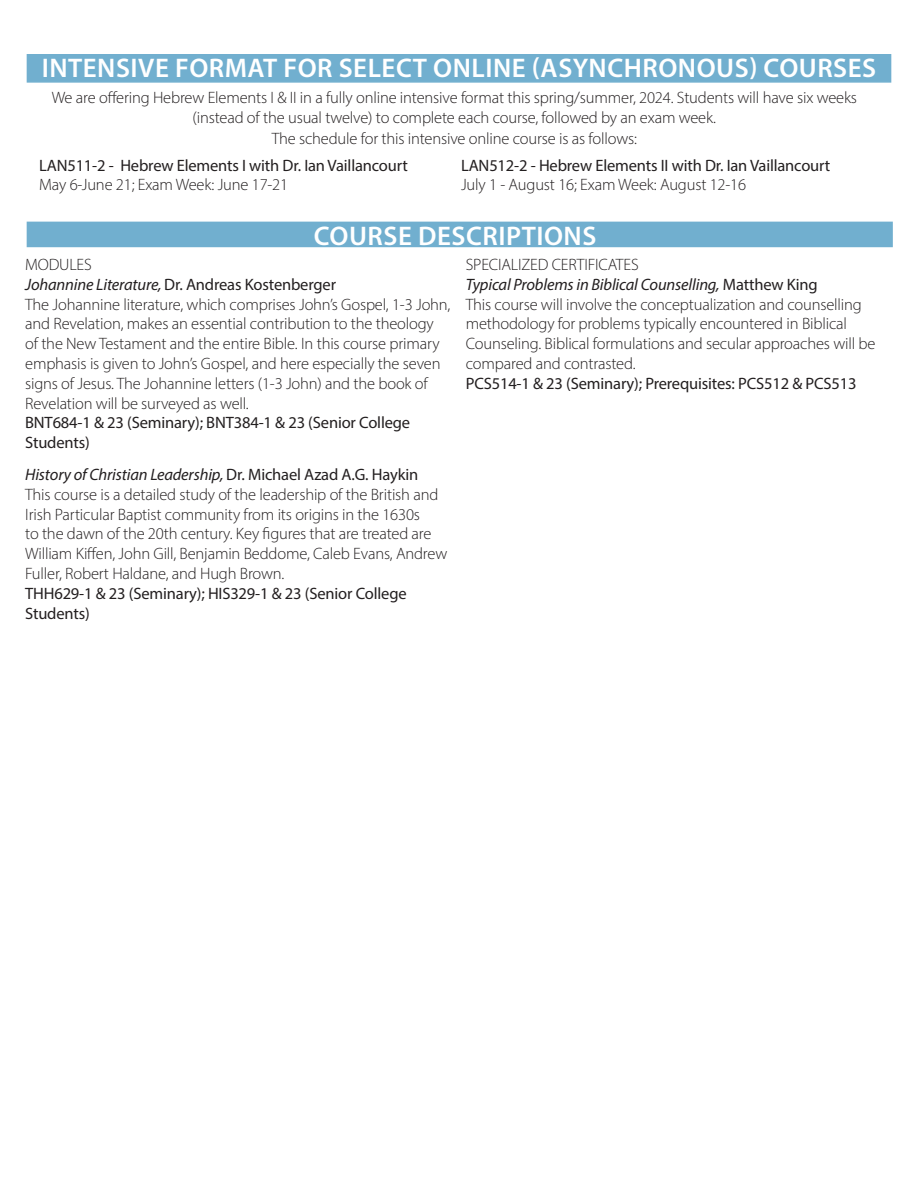
<style>
.page{position:relative;width:918px;height:1188px;background:#fff}
.page>*{position:absolute;margin:0;border:0;box-sizing:border-box;transform-origin:0 0}
.t1{font:600 27px "Myriad Pro";letter-spacing:.02em;color:#fff}
.t2{font:300 16.5px/19.8px "Myriad Pro";letter-spacing:-.01em;color:#231f20}
.t3{font:16.5px "Myriad Pro";letter-spacing:-.01em;color:#231f20}
.t4{font:italic 16.5px "Myriad Pro";letter-spacing:-.01em;color:#231f20}
.s1{font-style:italic}
.s2{font-style:normal}
</style>
<div class="page">
<div style="left:27px;top:54px;width:864px;height:29px;background:#71afcf;border:2px solid #71afcf"></div>
<div style="left:27px;top:222px;width:866px;height:25px;background:#71afcf"></div>
<p class="t1" style="left:42px;top:51px;width:836px">INTENSIVE FORMAT FOR SELECT ONLINE (ASYNCHRONOUS) COURSES</p>
<p class="t2" style="left:52px;top:87px;width:807px;text-align:center">We are offering Hebrew Elements I &amp; II in a fully online intensive format this spring/summer, 2024. Students will have six weeks (instead of the usual twelve) to complete each course, followed by an exam week.</p>
<p class="t2" style="left:272px;top:129px;width:367px">The schedule for this intensive online course is as follows:</p>
<p class="t3" style="left:39px;top:155px;width:370px">LAN511-2 - Hebrew Elements I with Dr. Ian Vaillancourt</p>
<p class="t2" style="left:39px;top:175px;width:251px">May 6-June 21; Exam Week: June 17-21</p>
<p class="t3" style="left:461px;top:155px;width:371px">LAN512-2 - Hebrew Elements II with Dr. Ian Vaillancourt</p>
<p class="t2" style="left:461px;top:175px;width:287px">July 1 - August 16; Exam Week: August 12-16</p>
<p class="t1" style="left:314px;top:218px;width:284px">COURSE DESCRIPTIONS</p>
<p class="t2" style="left:25px;top:254px;width:68px">MODULES</p>
<p class="t3" style="left:25px;top:274px;width:312px"><span class="s1">Johannine Literature,</span> Dr. Andreas Kostenberger</p>
<p class="t2" style="left:25px;top:294px;width:427px">The Johannine literature, which comprises John’s Gospel, 1-3 John, and Revelation, makes an essential contribution to the theology of the New Testament and the entire Bible. In this course primary emphasis is given to John’s Gospel, and here especially the seven signs of Jesus. The Johannine letters (1-3 John) and the book of Revelation will be surveyed as well.</p>
<p class="t3" style="left:25px;top:413px;width:386px">BNT684-1 &amp; 23 (Seminary); BNT384-1 &amp; 23 (Senior College</p>
<p class="t3" style="left:25px;top:432px;width:66px">Students)</p>
<p class="t4" style="left:25px;top:464px;width:395px">History of Christian Leadership, <span class="s2">Dr. Michael Azad A.G. Haykin</span></p>
<p class="t2" style="left:25px;top:484px;width:424px">This course is a detailed study of the leadership of the British and Irish Particular Baptist community from its origins in the 1630s<br>to the dawn of the 20th century. Key figures that are treated are William Kiffen, John Gill, Benjamin Beddome, Caleb Evans, Andrew Fuller, Robert Haldane, and Hugh Brown.</p>
<p class="t3" style="left:25px;top:583px;width:383px">THH629-1 &amp; 23 (Seminary); HIS329-1 &amp; 23 (Senior College</p>
<p class="t3" style="left:25px;top:603px;width:66px">Students)</p>
<p class="t2" style="left:466px;top:254px;width:174px">SPECIALIZED CERTIFICATES</p>
<p class="t4" style="left:466px;top:274px;width:353px">Typical Problems in Biblical Counselling, <span class="s2">Matthew King</span></p>
<p class="t2" style="left:466px;top:294px;width:411px">This course will involve the conceptualization and counselling methodology for problems typically encountered in Biblical Counseling. Biblical formulations and secular approaches will be compared and contrasted.</p>
<p class="t3" style="left:466px;top:373px;width:392px">PCS514-1 &amp; 23 (Seminary); Prerequisites: PCS512 &amp; PCS513</p>
</div>
